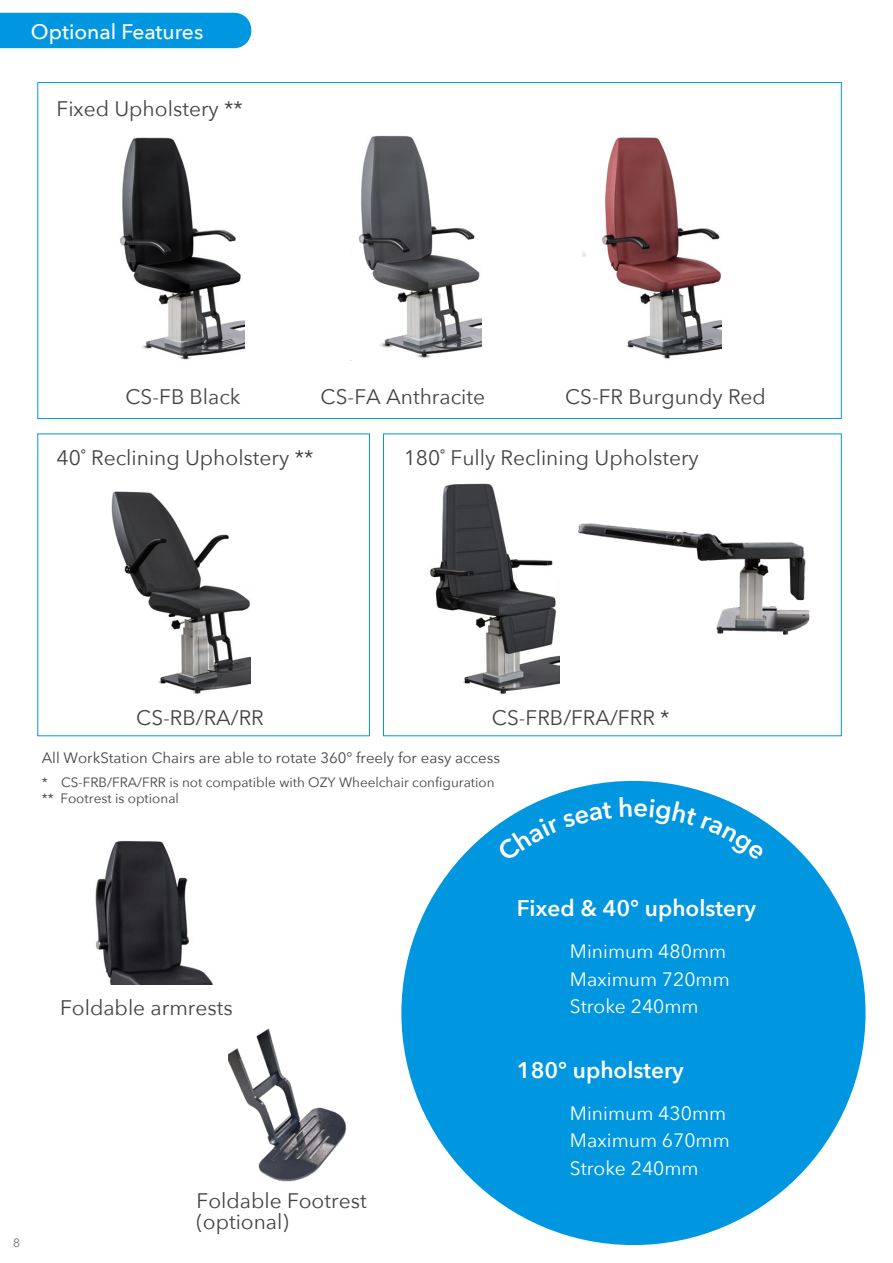
<style>
.page{position:relative;width:893px;height:1263px;background:#fff}
.page>*{position:absolute;margin:0;border:0;box-sizing:border-box;transform-origin:0 0}
.t1{font:30px "Avenir Next";color:#fffefe}
.t2{font:600 22.65px "Avenir Next";color:#fff}
.t3{font:21px/21px "Avenir Next";color:#444343}
.t4{font:500 21px "Avenir Next";color:#fffefe}
.t5{font:19.35px/27.5px "Avenir Next";color:#fff}
.t6{font:15px "Avenir Next";color:#444343}
.t7{font:13.5px/16.5px "Avenir Next";color:#444343}
.t8{font:12px "Avenir Next";color:#727171}
</style>
<div class="page">
<div style="left:0;top:13px;width:251px;height:35px;background:#0097e0"></div>
<div style="left:401px;top:781px;width:464px;height:464px;background:#0097e0;border-radius:50%"></div>
<img style="left:111px;top:491px;width:139px;height:203px">
<img style="left:430px;top:483px;width:129px;height:211px">
<img style="left:95px;top:841px;width:118px;height:144px">
<img style="left:228px;top:1028px;width:119px;height:154px">
<img style="left:120px;top:137px;width:125px;height:223px">
<img style="left:350px;top:135px;width:132px;height:226px">
<img style="left:583px;top:137px;width:138px;height:222px">
<div style="left:383px;top:433px;width:459px;height:303px;border:1px solid #0097e0"></div>
<img style="left:578px;top:523px;width:232px;height:112px">
<svg style="left:496px;top:801px;width:43px;height:25px"></svg>
<svg style="left:719px;top:797px;width:46px;height:25px"></svg>
<h1 class="t1" style="left:31px;top:6px;width:98px">RS-300</h1>
<p class="t4" style="left:31px;top:14px;width:174px">Optional Features</p>
<p class="t3" style="left:57px;top:97px;width:188px">Fixed Upholstery **</p>
<p class="t3" style="left:126px;top:385px;width:117px">CS-FB Black</p>
<p class="t3" style="left:321px;top:385px;width:166px">CS-FA Anthracite</p>
<p class="t3" style="left:565px;top:385px;width:202px">CS-FR Burgundy Red</p>
<p class="t3" style="left:57px;top:446px;width:258px">40˚ Reclining Upholstery **</p>
<p class="t3" style="left:404px;top:446px;width:297px">180˚ Fully Reclining Upholstery</p>
<p class="t3" style="left:136px;top:706px;width:129px">CS-RB/RA/RR</p>
<p class="t3" style="left:492px;top:706px;width:179px">CS-FRB/FRA/FRR *</p>
<p class="t6" style="left:42px;top:745px;width:460px">All WorkStation Chairs are able to rotate 360° freely for easy access</p>
<p class="t7" style="left:42px;top:773px;width:454px">* CS-FRB/FRA/FRR is not compatible with OZY Wheelchair configuration ** Footrest is optional</p>
<p class="t3" style="left:60px;top:996px;width:174px">Foldable armrests</p>
<p class="t8" style="left:13px;top:1232px;width:8px">8</p>
<p class="t3" style="left:197px;top:1189px;width:172px">Foldable Footrest (optional)</p>
<p class="t2" style="left:517px;top:889px;width:240px">Fixed &amp; 40° upholstery</p>
<p class="t5" style="left:570px;top:937px;width:161px">Minimum 480mm<br>Maximum 720mm<br>Stroke 240mm</p>
<p class="t2" style="left:517px;top:1051px;width:168px">180° upholstery</p>
<p class="t5" style="left:570px;top:1098px;width:161px">Minimum 430mm<br>Maximum 670mm<br>Stroke 240mm</p>
</div>
